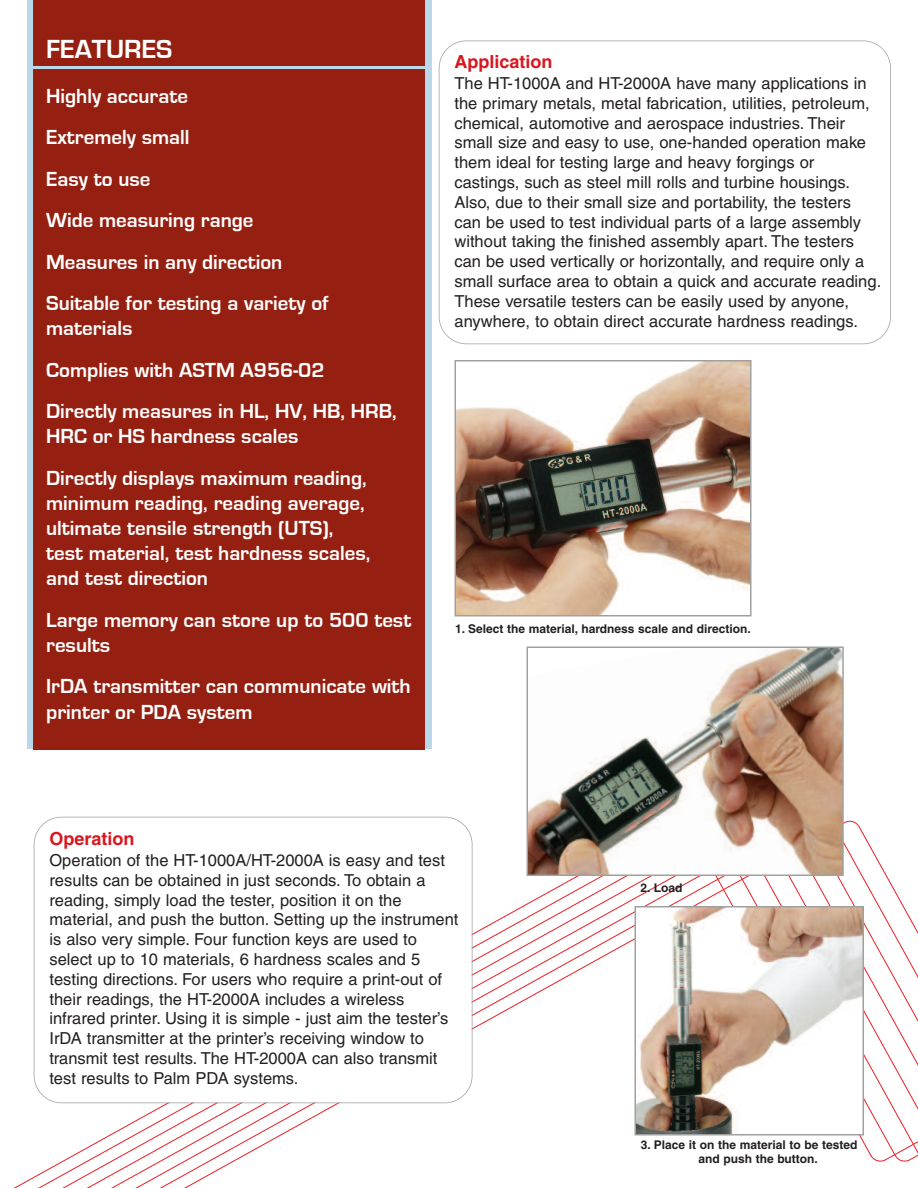
<style>
.page{position:relative;width:918px;height:1188px;background:#fff}
.page>*{position:absolute;margin:0;border:0;box-sizing:border-box;transform-origin:0 0}
.t1{font:700 27px "Eurostile";color:#fff}
.t2{font:700 21px/41.4px "Eurostile";color:#fff}
.t3{font:700 18px "Helvetica";color:#d8171f}
.t4{font:16.5px/19.8px "Helvetica";color:#231f20}
.t5{font:700 12px/14.4px "Helvetica";color:#231f20}
</style>
<div class="page">
<div style="left:27px;top:0;width:405px;height:749px;background:#bbd7ea"></div>
<svg style="left:14px;top:664px;width:904px;height:524px"></svg>
<img style="left:457px;top:363px;width:292px;height:250px">
<div style="left:454px;top:360px;width:298px;height:256px;border:2px solid #a0a0a0"></div>
<img style="left:529px;top:649px;width:312px;height:224px">
<div style="left:526px;top:646px;width:318px;height:230px;border:2px solid #a0a0a0"></div>
<div style="left:34px;top:0;width:391px;height:749px;background:#952011"></div>
<hr style="left:27px;top:66px;width:405px;height:3px;background:#bbd7ea">
<img style="left:637px;top:909px;width:224px;height:224px">
<div style="left:634px;top:906px;width:230px;height:230px;border:2px solid #a0a0a0"></div>
<div style="left:439px;top:40px;width:452px;height:304px;border:2px solid #a0a0a0;border-radius:28px"></div>
<div style="left:34px;top:818px;width:438px;height:284px;background:#fff;border-radius:27px"></div>
<div style="left:34px;top:817px;width:438px;height:286px;border:2px solid #a0a0a0;border-radius:28px"></div>
<h1 class="t1" style="left:46px;top:37px;width:128px">FEATURES</h1>
<p class="t2" style="left:46px;top:76px;width:284px">Highly accurate<br>Extremely small<br>Easy to use<br>Wide measuring range<br>Measures in any direction<br>Suitable for testing a variety of</p>
<p class="t2" style="left:46px;top:308px;width:352px">materials<br>Complies with ASTM A956-02<br>Directly measures in HL, HV, HB, HRB,</p>
<p class="t2" style="left:46px;top:416px;width:322px">HRC or HS hardness scales<br>Directly displays maximum reading,</p>
<p class="t2" style="left:46px;top:491px;width:326px;line-height:25.2px">minimum reading, reading average, ultimate tensile strength (UTS), test material, test hardness scales, and test direction</p>
<p class="t2" style="left:46px;top:608px;width:367px;line-height:25.2px">Large memory can store up to 500 test results</p>
<p class="t2" style="left:46px;top:675px;width:366px;line-height:25.2px">IrDA transmitter can communicate with printer or PDA system</p>
<p class="t3" style="left:455px;top:55px;width:99px">Application</p>
<p class="t4" style="left:455px;top:75px;width:428px">The HT-1000A and HT-2000A have many applications in the primary metals, metal fabrication, utilities, petroleum, chemical, automotive and aerospace industries. Their small size and easy to use, one-handed operation make them ideal for testing large and heavy forgings or castings, such as steel mill rolls and turbine housings.<br>Also, due to their small size and portability, the testers can be used to test individual parts of a large assembly without taking the finished assembly apart. The testers can be used vertically or horizontally, and require only a small surface area to obtain a quick and accurate reading.<br>These versatile testers can be easily used by anyone, anywhere, to obtain direct accurate hardness readings.</p>
<p class="t5" style="left:455px;top:623px;width:297px">1. Select the material, hardness scale and direction.</p>
<p class="t3" style="left:49px;top:832px;width:86px">Operation</p>
<p class="t4" style="left:49px;top:852px;width:411px">Operation of the HT-1000A/HT-2000A is easy and test results can be obtained in just seconds. To obtain a reading, simply load the tester, position it on the material, and push the button. Setting up the instrument is also very simple. Four function keys are used to select up to 10 materials, 6 hardness scales and 5 testing directions. For users who require a print-out of their readings, the HT-2000A includes a wireless infrared printer. Using it is simple - just aim the tester’s IrDA transmitter at the printer’s receiving window to transmit test results. The HT-2000A can also transmit test results to Palm PDA systems.</p>
<p class="t5" style="left:641px;top:882px;width:43px">2. Load</p>
<p class="t5" style="left:698px;top:1139px;width:161px;text-indent:-58px">3. Place it on the material to be tested and push the button.</p>
</div>
